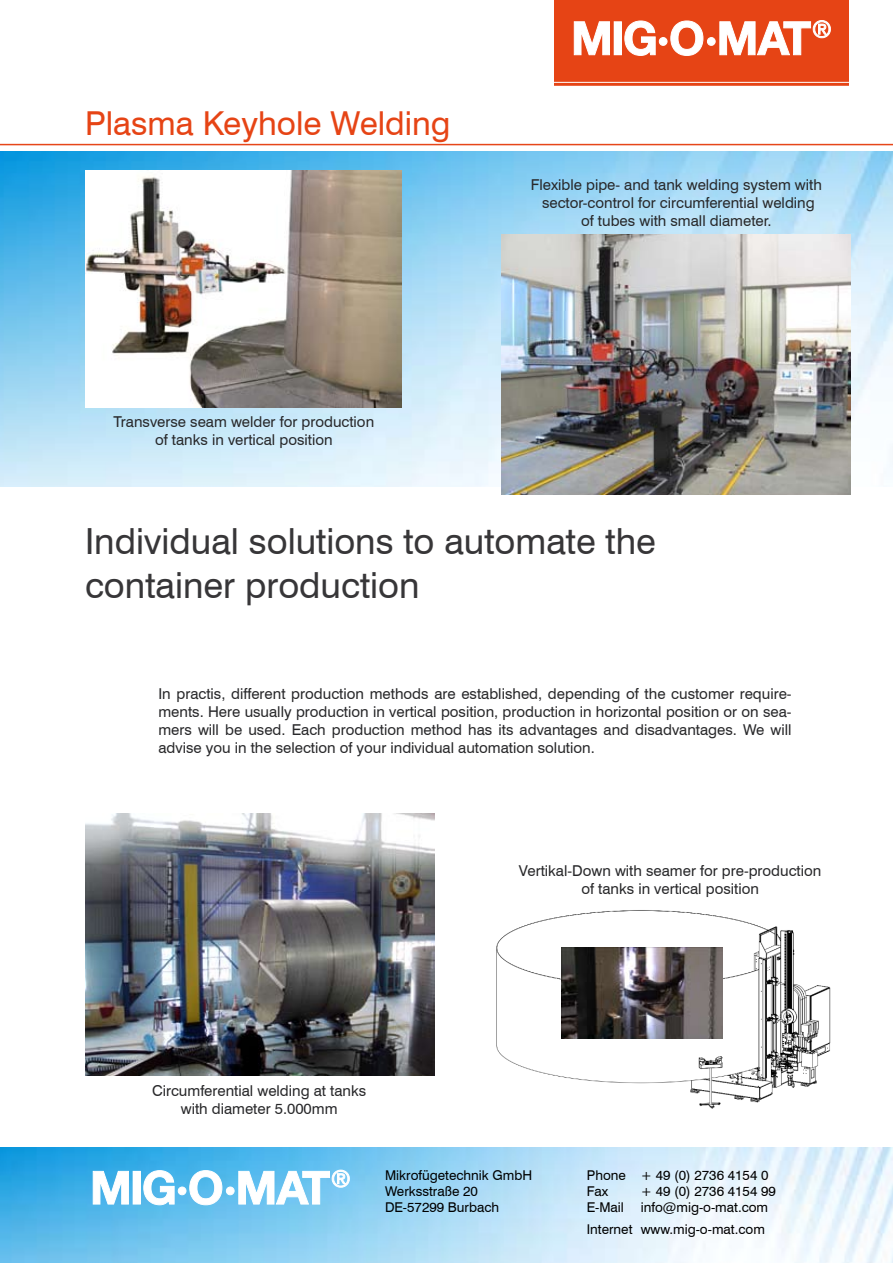
<style>
.page{position:relative;width:893px;height:1263px;background:#fff}
.page>*{position:absolute;margin:0;border:0;box-sizing:border-box;transform-origin:0 0}
.t1{font:36px/43.2px "Swiss 721 BT";color:#373638}
.t2{font:33px "Swiss 721 BT";color:#e64415}
.t3{font:15px/18px "Swiss 721 BT";color:#28282a;text-align:center}
.t4{font:13.5px/16.2px "Swiss 721 BT";color:#000}
</style>
<div class="page">
<img style="left:0;top:1147px;width:893px;height:116px">
<img style="left:0;top:152px;width:893px;height:334px">
<hr style="left:0;top:144px;width:893px;height:1px;background:#e64619">
<svg style="left:555px;top:0;width:294px;height:86px"></svg>
<img style="left:85px;top:170px;width:316px;height:237px">
<img style="left:502px;top:235px;width:348px;height:260px">
<img style="left:85px;top:814px;width:349px;height:262px">
<img style="left:496px;top:910px;width:335px;height:199px">
<img style="left:561px;top:947px;width:162px;height:91px">
<svg style="left:93px;top:1171px;width:36px;height:33px"></svg>
<div style="left:133px;top:1171px;width:7px;height:33px;background:#fff"></div>
<svg style="left:143px;top:1170px;width:207px;height:35px"></svg>
<h2 class="t2" style="left:85px;top:103px;width:367px">Plasma Keyhole Welding</h2>
<p class="t3" style="left:114px;top:413px;width:262px">Transverse seam welder for production of tanks in vertical position</p>
<p class="t3" style="left:531px;top:176px;width:293px">Flexible pipe- and tank welding system with sector-control for circumferential welding<br>of tubes with small diameter.</p>
<h1 class="t1" style="left:85px;top:520px;width:572px">Individual solutions to automate the container production</h1>
<p class="t3" style="left:158px;top:685px;width:635px;text-align:justify">In practis, different production methods are established, depending of the customer require&shy;ments. Here usually production in vertical position, production in horizontal position or on sea&shy;mers will be used. Each production method has its advantages and disadvantages. We will advise you in the selection of your individual automation solution.</p>
<p class="t3" style="left:519px;top:862px;width:304px">Vertikal-Down with seamer for pre-production of tanks in vertical position</p>
<p class="t3" style="left:152px;top:1081px;width:216px">Circumferential welding at tanks with diameter 5.000mm</p>
<p class="t4" style="left:385px;top:1167px;width:149px">Mikrofügetechnik GmbH<br>Werksstraße 20<br>DE-57299 Burbach</p>
<p class="t4" style="left:587px;top:1167px;width:183px">Phone + 49 (0) 2736 4154 0<br>Fax</p>
<p class="t4" style="left:587px;top:1183px;width:191px;text-indent:54px">+ 49 (0) 2736 4154 99<br>E-Mail info@mig-o-mat.com</p>
<p class="t4" style="left:587px;top:1221px;width:180px">Internet www.mig-o-mat.com</p>
</div>
